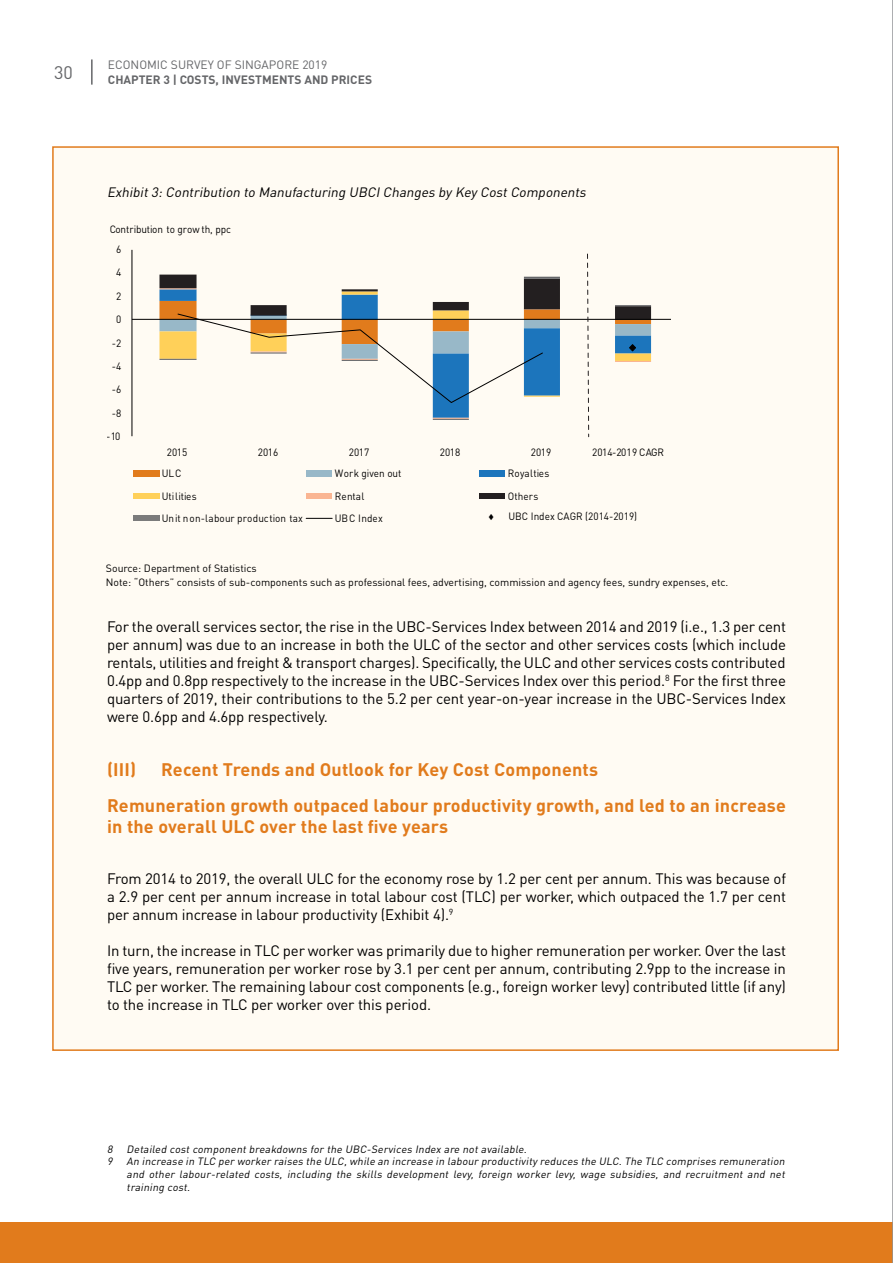
<style>
.page{position:relative;width:893px;height:1263px;background:#fff}
.page>*{position:absolute;margin:0;border:0;box-sizing:border-box;transform-origin:0 0}
.t1{font:700 18px/36px "DIN Pro";letter-spacing:.01em;color:#e17b1c}
.t2{font:18px "DIN Pro";color:#656669}
.t3{font:15px/18px "DIN Pro";letter-spacing:-.01em;color:#000;text-align:justify}
.t4{font:italic 13.5px "DIN Pro";color:#000}
.t5{font:700 12px "DIN Pro";color:#656669}
.t6{font:12px "DIN Pro";color:#656669}
.t7{font:italic 10.5px "DIN Pro";color:#000}
.t8{font:10.5px "DIN Pro";color:#000;scale:.95 1}
.t9{font:10.5px/13.5px "DIN Pro";color:#000}
.t10{font:10.5px "DIN Pro";letter-spacing:.025em;color:#000;scale:.95 1}
</style>
<div class="page">
<div style="left:0;top:1222px;width:893px;height:41px;background:#e17b1c"></div>
<div style="left:52px;top:146px;width:787px;height:905px;background:#fffbf3;border:2px solid #e17b1c"></div>
<hr style="left:132px;top:250px;width:1px;height:186px;background:#000">
<hr style="left:132px;top:319px;width:539px;height:1px;background:#000">
<div style="left:133px;top:470px;width:26px;height:7px;background:#e17b1c"></div>
<div style="left:307px;top:470px;width:25px;height:7px;background:#98b8c8"></div>
<div style="left:480px;top:470px;width:25px;height:7px;background:#1c75bc"></div>
<div style="left:133px;top:494px;width:26px;height:5px;background:#ffd059"></div>
<div style="left:307px;top:494px;width:25px;height:5px;background:#fab592"></div>
<div style="left:480px;top:494px;width:25px;height:5px;background:#231f20"></div>
<div style="left:133px;top:516px;width:26px;height:5px;background:#7b7b7b"></div>
<svg style="left:306px;top:518px;width:26px;height:1px"></svg>
<svg style="left:159px;top:253px;width:492px;height:184px"></svg>
<hr style="left:892px;top:0;width:1px;height:1263px;background:#939598">
<hr style="left:91px;top:59px;width:2px;height:26px;background:#656669">
<p class="t2" style="left:54px;top:60px;width:20px">30</p>
<p class="t6" style="left:108px;top:57px;width:221px">ECONOMIC SURVEY OF SINGAPORE 2019</p>
<p class="t5" style="left:108px;top:71px;width:266px">CHAPTER 3 | COSTS, INVESTMENTS AND PRICES</p>
<p class="t4" style="left:107px;top:183px;width:483px">Exhibit3:Contribution to Manufacturing UBCIChanges by Key CostComponents</p>
<p class="t8" style="left:110px;top:222px;width:129px">Contribution to grow th, ppc</p>
<p class="t8" style="left:116px;top:242px;width:7px">6</p>
<p class="t8" style="left:116px;top:265px;width:7px">4</p>
<p class="t8" style="left:116px;top:289px;width:7px">2</p>
<p class="t8" style="left:116px;top:312px;width:7px">0</p>
<p class="t8" style="left:112px;top:336px;width:12px">-2</p>
<p class="t8" style="left:112px;top:359px;width:12px">-4</p>
<p class="t8" style="left:112px;top:382px;width:12px">-6</p>
<p class="t8" style="left:112px;top:406px;width:12px">-8</p>
<p class="t8" style="left:106px;top:429px;width:17px">-10</p>
<p class="t8" style="left:167px;top:445px;width:23px">2015</p>
<p class="t8" style="left:258px;top:445px;width:23px">2016</p>
<p class="t8" style="left:349px;top:445px;width:23px">2017</p>
<p class="t8" style="left:440px;top:445px;width:23px">2018</p>
<p class="t8" style="left:531px;top:445px;width:23px">2019</p>
<p class="t8" style="left:592px;top:445px;width:77px">2014-2019 CAGR</p>
<p class="t8" style="left:162px;top:466px;width:22px">ULC</p>
<p class="t8" style="left:335px;top:466px;width:72px">Work given out</p>
<p class="t8" style="left:508px;top:466px;width:45px">Royalties</p>
<p class="t8" style="left:162px;top:489px;width:38px">Utilities</p>
<p class="t8" style="left:335px;top:489px;width:33px">Rental</p>
<p class="t8" style="left:508px;top:489px;width:34px">Others</p>
<p class="t10" style="left:162px;top:511px;width:150px">Unit non-labour production tax</p>
<p class="t8" style="left:335px;top:511px;width:52px">UBC Index</p>
<p class="t8" style="left:508px;top:509px;width:137px">UBC Index CAGR (2014-2019)</p>
<p class="t9" style="left:106px;top:561px;width:624px">Source: Department of Statistics<br>Note: “Others” consists of sub-components such as professional fees, advertising, commission and agency fees, sundry expenses, etc.</p>
<p class="t3" style="left:107px;top:617px;width:681px">For the overall services sector, the rise in the UBC-Services Index between 2014 and 2019 (i.e., 1.3 per cent per annum) was due to an increase in both the ULC of the sector and other services costs (which include rentals, utilities and freight &amp; transport charges). Specifically, the ULC and other services costs contributed 0.4pp and 0.8pp respectively to the increase in the UBC-Services Index over this period.<sup>8</sup> For the first three quarters of 2019, their contributions to the 5.2 per cent year-on-year increase in the UBC-Services Index were 0.6pp and 4.6pp respectively.</p>
<p class="t1" style="left:107px;top:751px;width:31px">(III)</p>
<p class="t1" style="left:107px;top:751px;width:680px;text-indent:54px">Recent Trends and Outlook for Key Cost Components<br>Remuneration growth outpaced labour productivity growth, and led to an increase</p>
<p class="t1" style="left:107px;top:808px;width:343px">in the overall ULC over the last five years</p>
<p class="t3" style="left:107px;top:869px;width:681px">From 2014 to 2019, the overall ULC for the economy rose by 1.2 per cent per annum. This was because of a 2.9 per cent per annum increase in total labour cost (TLC) per worker, which outpaced the 1.7 per cent per annum increase in labour productivity (Exhibit 4).<sup>9</sup></p>
<p class="t3" style="left:107px;top:941px;width:680px">In turn, the increase in TLC per worker was primarily due to higher remuneration per worker. Over the last five years, remuneration per worker rose by 3.1 per cent per annum, contributing 2.9pp to the increase in TLC per worker. The remaining labour cost components (e.g., foreign worker levy) contributed little (if any) to the increase in TLC per worker over this period.</p>
<p class="t7" style="left:107px;top:1142px;width:423px">8 Detailed cost component breakdowns for the UBC-Services Index are not available.</p>
<p class="t7" style="left:107px;top:1154px;width:681px">9 An increase in TLC per worker raises the ULC,while an increase in labour productivity reduces the ULC.The TLC comprises remuneration</p>
<p class="t7" style="left:127px;top:1167px;width:662px">and other labour-related costs, including the skills development levy, foreign worker levy, wage subsidies, and recruitment and net</p>
<p class="t7" style="left:127px;top:1180px;width:67px">training cost.</p>
</div>
